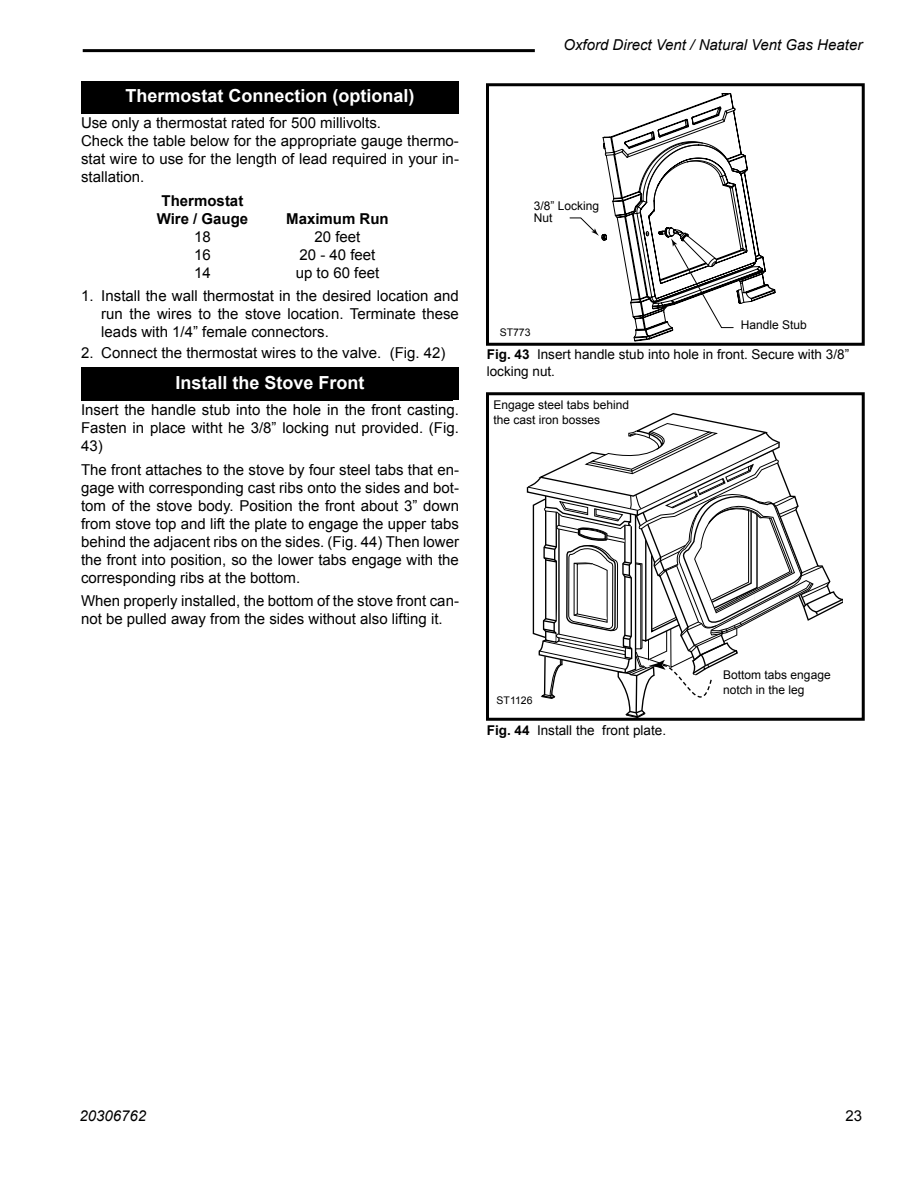
<style>
.page{position:relative;width:918px;height:1188px;background:#fff}
.page>*{position:absolute;margin:0;border:0;box-sizing:border-box;transform-origin:0 0}
.t1{font:700 18px "Arial";color:#fff}
.t2{font:15px/18px "Arial";color:#000;text-align:justify}
.t3{font:italic 15px "Arial";color:#000}
.t4{font:700 15px/18px "Arial";color:#000;text-align:center}
.t5{font:13.5px/16.2px "Arial";color:#000}
.t6{font:12px/14.4px "Arial";color:#000}
.t7{font:10.5px "Arial";color:#000}
.s1{font-weight:700}
</style>
<div class="page">
<hr style="left:83px;top:49px;width:452px;height:3px;background:#000">
<div style="left:81px;top:368px;width:372px;height:32px;background:#000"></div>
<div style="left:81px;top:81px;width:372px;height:33px;background:#000"></div>
<svg style="left:591px;top:93px;width:184px;height:249px"></svg>
<div style="left:486px;top:83px;width:379px;height:263px;border:3px solid #000"></div>
<svg style="left:526px;top:413px;width:316px;height:304px"></svg>
<div style="left:486px;top:392px;width:379px;height:329px;border:3px solid #000"></div>
<p class="t1" style="left:126px;top:83px;width:291px">Thermostat Connection (optional)</p>
<p class="t2" style="left:81px;top:114px;width:379px;text-align:left">Use only a thermostat rated for 500 millivolts.<br>Check the table below for the appropriate gauge thermo&shy;stat wire to use for the length of lead required in your in&shy;stallation.</p>
<p class="t4" style="left:157px;top:192px;width:93px">Thermostat<br>Wire / Gauge</p>
<p class="t4" style="left:286px;top:210px;width:104px">Maximum Run</p>
<p class="t2" style="left:194px;top:228px;width:18px">18</p>
<p class="t2" style="left:315px;top:228px;width:47px">20 feet</p>
<p class="t2" style="left:194px;top:246px;width:18px">16</p>
<p class="t2" style="left:300px;top:246px;width:77px">20 - 40 feet</p>
<p class="t2" style="left:194px;top:264px;width:18px">14</p>
<p class="t2" style="left:296px;top:264px;width:85px">up to 60 feet</p>
<p class="t2" style="left:101px;top:287px;width:359px;text-indent:-20px">1. Install the wall thermostat in the desired location and run the wires to the stove location. Terminate these leads with 1/4” female connectors.</p>
<p class="t2" style="left:81px;top:344px;width:366px">2. Connect the thermostat wires to the valve. (Fig. 42)</p>
<p class="t1" style="left:175px;top:370px;width:191px">Install the Stove Front</p>
<p class="t2" style="left:81px;top:401px;width:380px">Insert the handle stub into the hole in the front casting.<br>Fasten in place witht he 3/8” locking nut provided. (Fig.<br>43)</p>
<p class="t2" style="left:81px;top:460px;width:380px">The front attaches to the stove by four steel tabs that en&shy;gage with corresponding cast ribs onto the sides and bot&shy;tom of the stove body. Position the front about 3” down from stove top and lift the plate to engage the upper tabs behind the adjacent ribs on the sides. (Fig. 44) Then lower the front into position, so the lower tabs engage with the corresponding ribs at the bottom.</p>
<p class="t2" style="left:81px;top:592px;width:380px">When properly installed, the bottom of the stove front can&shy;not be pulled away from the sides without also lifting it.</p>
<p class="t3" style="left:563px;top:35px;width:301px">Oxford Direct Vent / Natural Vent Gas Heater</p>
<p class="t6" style="left:534px;top:200px;width:67px;line-height:12px">3/8” Locking<br>Nut</p>
<p class="t6" style="left:741px;top:318px;width:68px">Handle Stub</p>
<p class="t7" style="left:500px;top:326px;width:32px">ST773</p>
<p class="t5" style="left:487px;top:347px;width:364px"><span class="s1">Fig. 43</span> Insert handle stub into hole in front. Secure with 3/8” locking nut.</p>
<p class="t6" style="left:494px;top:398px;width:137px">Engage steel tabs behind the cast iron bosses</p>
<p class="t7" style="left:497px;top:694px;width:37px">ST1126</p>
<p class="t5" style="left:487px;top:722px;width:181px"><span class="s1">Fig. 44</span> Install the front plate.</p>
<p class="t6" style="left:723px;top:668px;width:109px">Bottom tabs engage notch in the leg</p>
<p class="t3" style="left:80px;top:1106px;width:68px">20306762</p>
<p class="t2" style="left:846px;top:1107px;width:18px">23</p>
</div>
